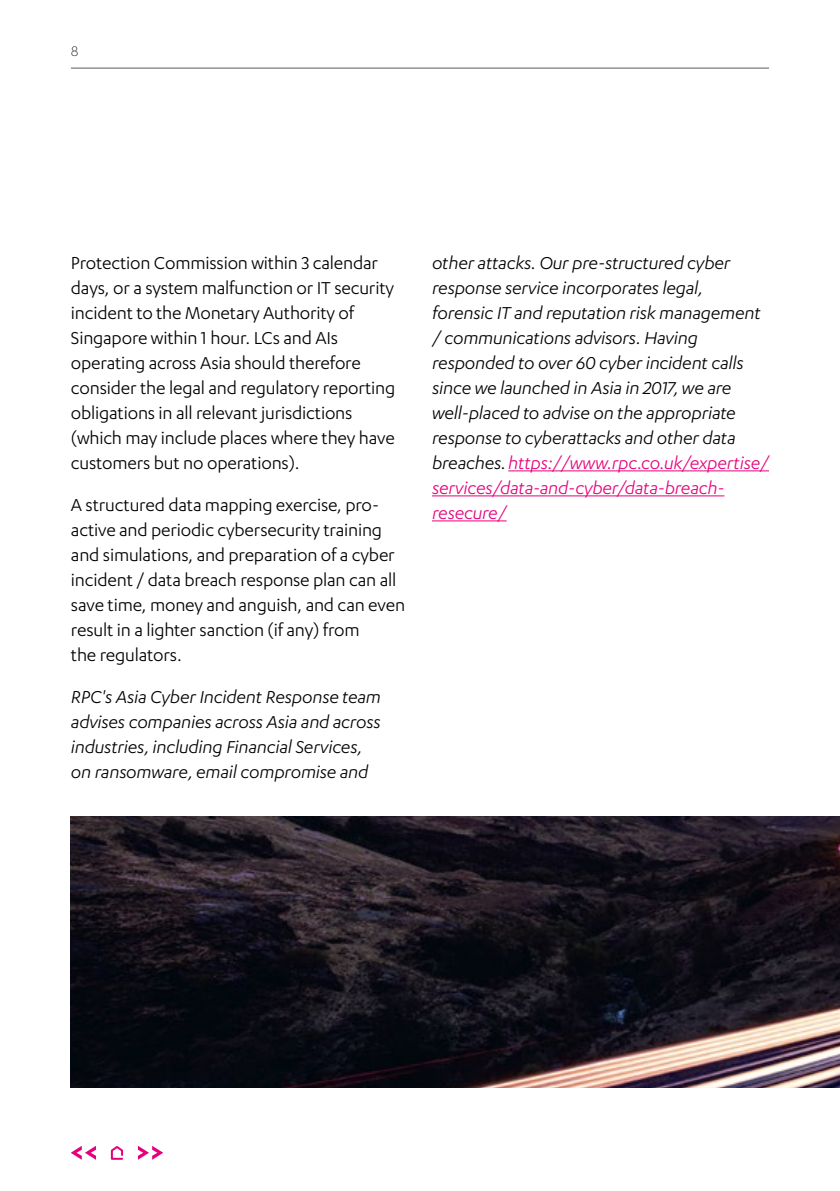
<style>
.page{position:relative;width:840px;height:1191px;background:#fff}
.page>*{position:absolute;margin:0;border:0;box-sizing:border-box;transform-origin:0 0}
.t1{font:20px/25px "Karbon";letter-spacing:-.01em;color:#000}
.t2{font:italic 20px/25px "Karbon";letter-spacing:-.01em;color:#000}
.t3{font:300 16px "Karbon";color:#000}
.s1{color:#e6007d}
</style>
<div class="page">
<hr style="left:508px;top:470px;width:260px;height:1px;background:#e6007d">
<hr style="left:432px;top:495px;width:292px;height:1px;background:#e6007d">
<hr style="left:432px;top:520px;width:74px;height:1px;background:#e6007d">
<img style="left:71px;top:816px;width:768px;height:271px">
<svg style="left:71px;top:1145px;width:25px;height:14px"></svg>
<svg style="left:110px;top:1146px;width:14px;height:14px"></svg>
<svg style="left:138px;top:1145px;width:25px;height:14px"></svg>
<hr style="left:71px;top:68px;width:697px;height:1px;background:#5a5a59">
<p class="t3" style="left:71px;top:43px;width:9px">8</p>
<p class="t1" style="left:71px;top:250px;width:326px">Protection Commission within 3 calendar days, or a system malfunction or IT security incident to the Monetary Authority of Singapore within 1 hour. LCs and AIs operating across Asia should therefore consider the legal and regulatory reporting obligations in all relevant jurisdictions (which may include places where they have customers but no operations).</p>
<p class="t1" style="left:71px;top:492px;width:335px">A structured data mapping exercise, pro&shy;active and periodic cybersecurity training and simulations, and preparation of a cyber incident / data breach response plan can all save time, money and anguish, and can even result in a lighter sanction (if any) from<br>the regulators.</p>
<p class="t2" style="left:71px;top:684px;width:311px">RPC's Asia Cyber Incident Response team advises companies across Asia and across industries, including Financial Services, on ransomware, email compromise and</p>
<p class="t2" style="left:432px;top:250px;width:338px">other attacks. Our pre-structured cyber response service incorporates legal, forensic IT and reputation risk management / communications advisors. Having responded to over 60 cyber incident calls since we launched in Asia in 2017, we are well-placed to advise on the appropriate response to cyberattacks and other data breaches. <span class="s1">https://www.rpc.co.uk/expertise/ services/data-and-cyber/data-breach&shy;resecure/</span></p>
</div>
